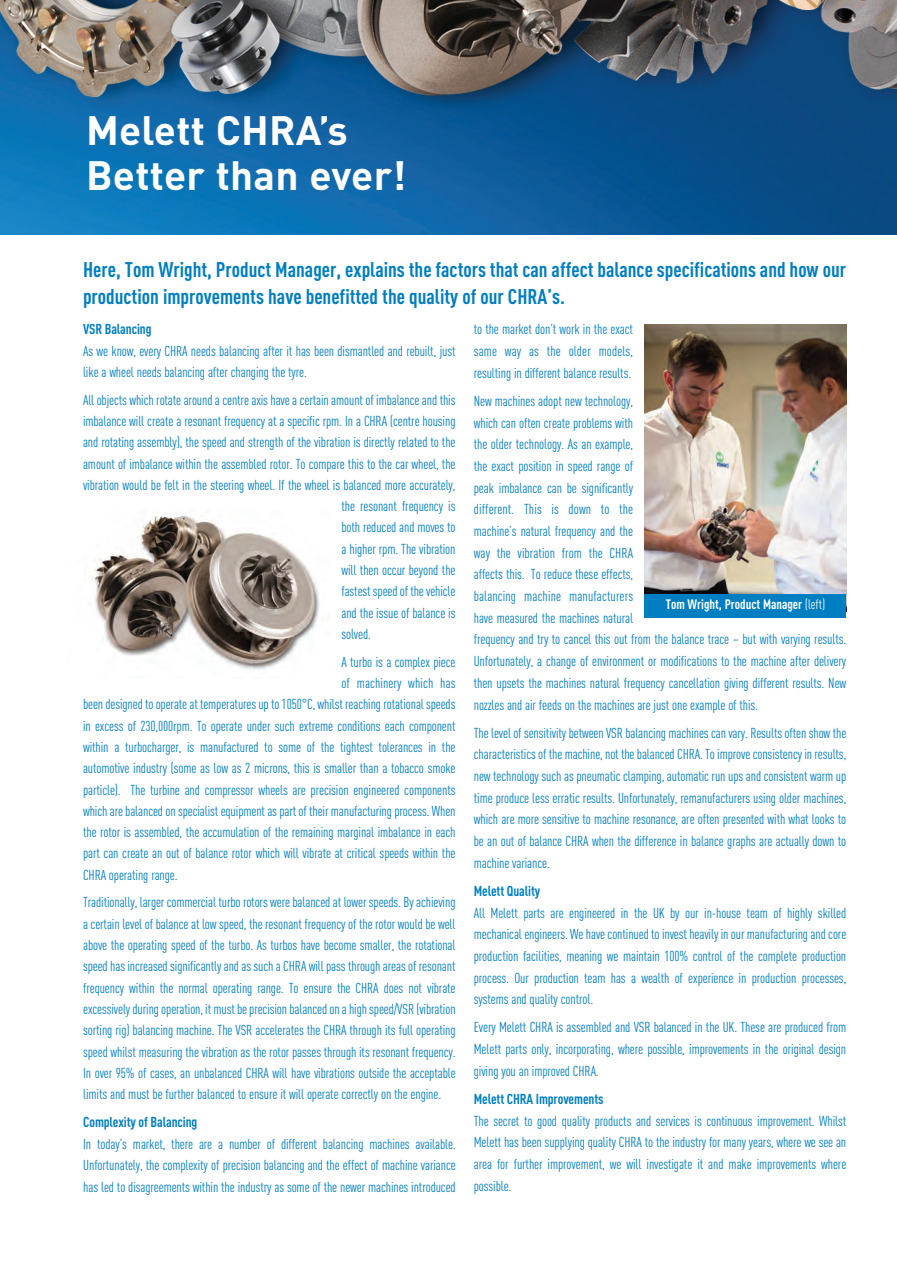
<style>
.page{position:relative;width:897px;height:1266px;background:#fff}
.page>*{position:absolute;margin:0;border:0;box-sizing:border-box;transform-origin:0 0}
.t1{font:700 40.5px/45px "DIN Pro";letter-spacing:.005em;color:#fff}
.t2{font:700 condensed 21px/27px "DIN Pro";color:#007ec2}
.t3{font:condensed 14.25px/21.8px "DIN Pro";letter-spacing:-.005em;color:#007ec2;text-align:justify}
.t4{font:700 condensed 14.25px "DIN Pro";letter-spacing:-.01em;color:#007ec2}
.t5{font:700 condensed 13.5px "DIN Pro";color:#fff}
.s1{font-weight:400}
</style>
<div class="page">
<img style="left:0;top:0;width:897px;height:234px">
<img style="left:645px;top:325px;width:201px;height:269px">
<img style="left:91px;top:513px;width:229px;height:157px">
<div style="left:645px;top:594px;width:201px;height:23px;background:#007ec2"></div>
<h1 class="t1" style="left:86px;top:106px;width:322px">Melett CHRA’s<br>Better than ever!</h1>
<h2 class="t2" style="left:83px;top:258px;width:764px">Here, Tom Wright, Product Manager, explains the factors that can affect balance specifications and how our production improvements have benefitted the quality of our CHRA’s.</h2>
<p class="t4" style="left:83px;top:324px;width:70px">VSR Balancing</p>
<p class="t3" style="left:83px;top:341px;width:374px;line-height:21.3px">As we know, every CHRA needs balancing after it has been dismantled and rebuilt, just like a wheel needs balancing after changing the tyre.</p>
<p class="t3" style="left:83px;top:390px;width:374px">All objects which rotate around a centre axis have a certain amount of imbalance and this</p>
<p class="t3" style="left:83px;top:411px;width:374px">imbalance will create a resonant frequency at a specific rpm. In a CHRA (centre housing</p>
<p class="t3" style="left:83px;top:433px;width:374px">and rotating assembly), the speed and strength of the vibration is directly related to the</p>
<p class="t3" style="left:83px;top:454px;width:374px">amount of imbalance within the assembled rotor. To compare this to the car wheel, the</p>
<p class="t3" style="left:83px;top:475px;width:374px">vibration would be felt in the steering wheel. If the wheel is balanced more accurately,</p>
<p class="t3" style="left:341px;top:497px;width:116px">the resonant frequency is</p>
<p class="t3" style="left:341px;top:518px;width:116px">both reduced and moves to</p>
<p class="t3" style="left:341px;top:539px;width:116px">a higher rpm. The vibration</p>
<p class="t3" style="left:341px;top:561px;width:116px">will then occur beyond the</p>
<p class="t3" style="left:341px;top:582px;width:116px">fastest speed of the vehicle</p>
<p class="t3" style="left:341px;top:603px;width:116px">and the issue of balance is</p>
<p class="t3" style="left:341px;top:624px;width:31px">solved.</p>
<p class="t3" style="left:341px;top:652px;width:116px">A turbo is a complex piece</p>
<p class="t3" style="left:341px;top:673px;width:116px">of machinery which has</p>
<p class="t3" style="left:83px;top:695px;width:374px">been designed to operate at temperatures up to 1050°C, whilst reaching rotational speeds</p>
<p class="t3" style="left:83px;top:716px;width:374px">in excess of 230,000rpm. To operate under such extreme conditions each component</p>
<p class="t3" style="left:83px;top:737px;width:374px">within a turbocharger, is manufactured to some of the tightest tolerances in the</p>
<p class="t3" style="left:83px;top:759px;width:374px">automotive industry (some as low as 2 microns, this is smaller than a tobacco smoke</p>
<p class="t3" style="left:83px;top:780px;width:374px">particle). The turbine and compressor wheels are precision engineered components</p>
<p class="t3" style="left:83px;top:801px;width:374px">which are balanced on specialist equipment as part of their manufacturing process. When</p>
<p class="t3" style="left:83px;top:823px;width:374px">the rotor is assembled, the accumulation of the remaining marginal imbalance in each</p>
<p class="t3" style="left:83px;top:844px;width:374px">part can create an out of balance rotor which will vibrate at critical speeds within the</p>
<p class="t3" style="left:83px;top:865px;width:96px">CHRA operating range.</p>
<p class="t3" style="left:83px;top:893px;width:374px;line-height:21.3px">Traditionally, larger commercial turbo rotors were balanced at lower speeds. By achieving a certain level of balance at low speed, the resonant frequency of the rotor would be well above the operating speed of the turbo. As turbos have become smaller, the rotational speed has increased significantly and as such a CHRA will pass through areas of resonant frequency within the normal operating range. To ensure the CHRA does not vibrate excessively during operation, it must be precision balanced on a high speed/VSR (vibration sorting rig) balancing machine. The VSR accelerates the CHRA through its full operating speed whilst measuring the vibration as the rotor passes through its resonant frequency.<br>In over 95% of cases, an unbalanced CHRA will have vibrations outside the acceptable limits and must be further balanced to ensure it will operate correctly on the engine.</p>
<p class="t4" style="left:83px;top:1117px;width:116px">Complexity of Balancing</p>
<p class="t3" style="left:83px;top:1134px;width:374px">In today’s market, there are a number of different balancing machines available.<br>Unfortunately, the complexity of precision balancing and the effect of machine variance has led to disagreements within the industry as some of the newer machines introduced</p>
<p class="t3" style="left:474px;top:320px;width:161px">to the market don’t work in the exact same way as the older models, resulting in different balance results.</p>
<p class="t3" style="left:474px;top:391px;width:374px;text-align:left">New machines adopt new technology,<br>which can often create problems with<br>the older technology. As an example,<br>the exact position in speed range of<br>peak imbalance can be significantly<br>different. This is down to the<br>machine’s natural frequency and the<br>way the vibration from the CHRA<br>affects this. To reduce these effects,<br>balancing machine manufacturers<br>have measured the machines natural<br>frequency and try to cancel this out from the balance trace – but with varying results.<br>Unfortunately, a change of environment or modifications to the machine after delivery then upsets the machines natural frequency cancellation giving different results. New nozzles and air feeds on the machines are just one example of this.</p>
<p class="t3" style="left:474px;top:723px;width:374px">The level of sensitivity between VSR balancing machines can vary. Results often show the characteristics of the machine, not the balanced CHRA. To improve consistency in results, new technology such as pneumatic clamping, automatic run ups and consistent warm up time produce less erratic results. Unfortunately, remanufacturers using older machines, which are more sensitive to machine resonance, are often presented with what looks to be an out of balance CHRA when the difference in balance graphs are actually down to machine variance.</p>
<p class="t4" style="left:474px;top:886px;width:68px">Melett Quality</p>
<p class="t3" style="left:474px;top:903px;width:374px">All Melett parts are engineered in the UK by our in-house team of highly skilled mechanical engineers. We have continued to invest heavily in our manufacturing and core production facilities, meaning we maintain 100% control of the complete production process. Our production team has a wealth of experience in production processes, systems and quality control.</p>
<p class="t3" style="left:474px;top:1018px;width:374px">Every Melett CHRA is assembled and VSR balanced in the UK. These are produced from Melett parts only, incorporating, where possible, improvements in the original design giving you an improved CHRA.</p>
<p class="t4" style="left:474px;top:1094px;width:131px">Melett CHRA Improvements</p>
<p class="t3" style="left:474px;top:1111px;width:374px">The secret to good quality products and services is continuous improvement. Whilst Melett has been supplying quality CHRA to the industry for many years, where we see an area for further improvement, we will investigate it and make improvements where possible.</p>
<p class="t5" style="left:666px;top:600px;width:161px">Tom Wright, Product Manager <span class="s1">(left)</span></p>
</div>
